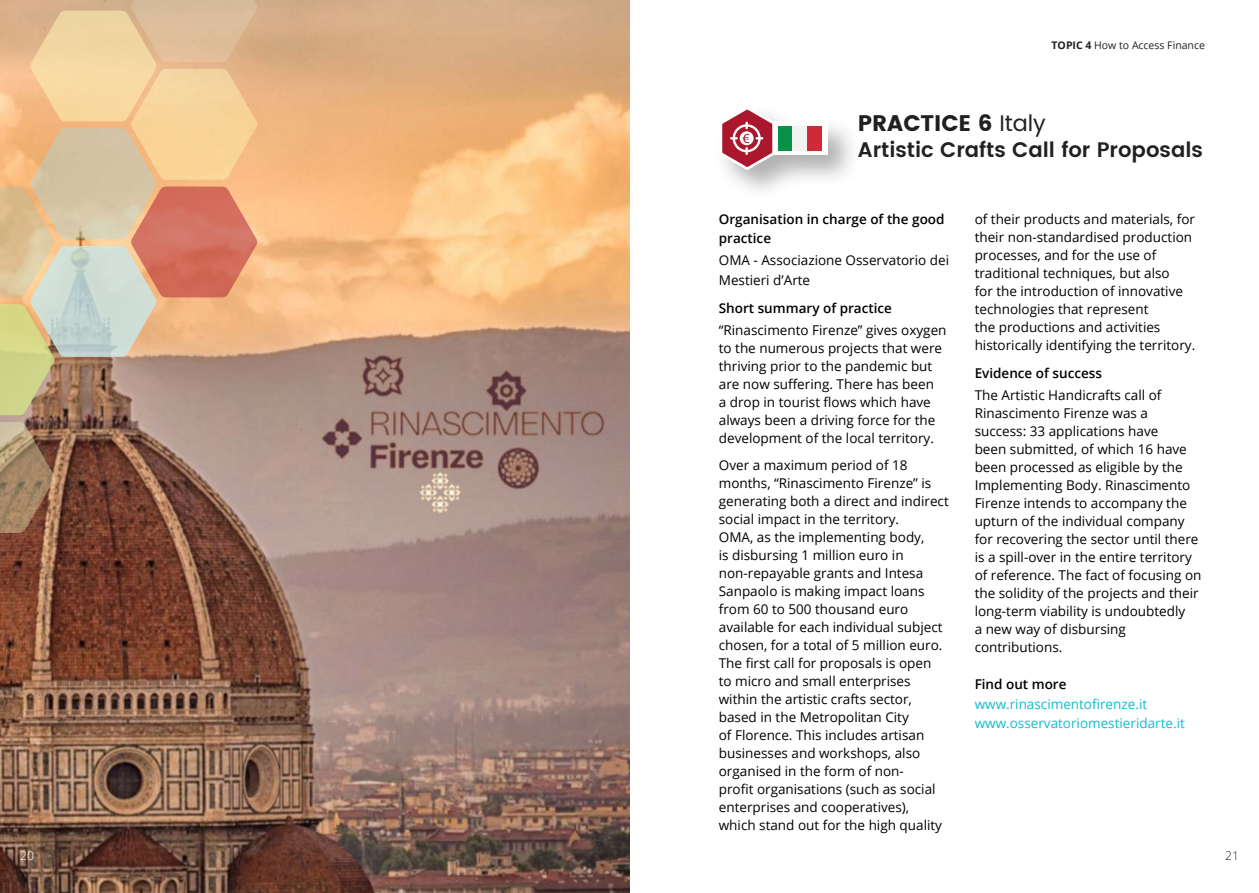
<style>
.page{position:relative;width:1259px;height:893px;background:#fff}
.page>*{position:absolute;margin:0;border:0;box-sizing:border-box;transform-origin:0 0}
.t1{font:22.5px "Poppins";color:#221f1f}
.t2{font:600 21px "Poppins";color:#221f1f}
.t3{font:13.5px/18px "Open Sans";color:#000}
.t4{font:600 13.5px/19.5px "Open Sans";color:#000}
.t5{font:13.5px/19.5px "Open Sans";color:#0ebdd0}
.t6{font:300 12px "Open Sans";color:#221f1f}
.t7{font:300 12px "Open Sans";color:#fff}
.t8{font:10.5px "Open Sans";color:#221f1f}
.s1{font-weight:700}
.s2{font-style:inherit}
</style>
<div class="page">
<div style="left:714px;top:103px;width:146px;height:98px;background:#221f1f;opacity:.35"></div>
<div style="left:774px;top:121px;width:53px;height:34px;background:#fff"></div>
<svg style="left:821px;top:126px;width:1px;height:25px"></svg>
<div style="left:778px;top:126px;width:15px;height:25px;background:#069246"></div>
<div style="left:793px;top:126px;width:14px;height:25px;background:#f2f2f1"></div>
<div style="left:807px;top:126px;width:14px;height:25px;background:#d02937"></div>
<img style="left:0;top:0;width:629px;height:893px">
<svg style="left:0;top:0;width:257px;height:415px;background:#dab791"></svg>
<svg style="left:0;top:422px;width:54px;height:111px;background:#9e7e61"></svg>
<svg style="left:718px;top:105px;width:59px;height:67px"></svg>
<p class="t7" style="left:20px;top:848px;width:15px">20</p>
<p class="t8" style="left:1051px;top:41px;width:155px"><span class="s1">TOPIC 4</span> How to Access Finance</p>
<h1 class="t1" style="left:858px;top:110px;width:189px">PRACTICE 6 <span class="s2">Italy</span></h1>
<h2 class="t2" style="left:858px;top:140px;width:346px">Artistic Crafts Call for Proposals</h2>
<p class="t4" style="left:719px;top:210px;width:227px">Organisation in charge of the good practice</p>
<p class="t3" style="left:719px;top:252px;width:232px;line-height:19.5px">OMA - Associazione Osservatorio dei<br>Mestieri d’Arte</p>
<p class="t4" style="left:719px;top:299px;width:175px">Short summary of practice</p>
<p class="t3" style="left:719px;top:322px;width:229px">“Rinascimento Firenze” gives oxygen to the numerous projects that were thriving prior to the pandemic but are now suffering. There has been<br>a drop in tourist flows which have always been a driving force for the development of the local territory.</p>
<p class="t3" style="left:719px;top:457px;width:231px">Over a maximum period of 18 months, “Rinascimento Firenze” is generating both a direct and indirect social impact in the territory.<br>OMA, as the implementing body,<br>is disbursing 1 million euro in non-repayable grants and Intesa Sanpaolo is making impact loans from 60 to 500 thousand euro available for each individual subject chosen, for a total of 5 million euro.<br>The first call for proposals is open<br>to micro and small enterprises within the artistic crafts sector, based in the Metropolitan City<br>of Florence. This includes artisan businesses and workshops, also organised in the form of non-<br>profit organisations (such as social enterprises and cooperatives), which stand out for the high quality</p>
<p class="t3" style="left:974px;top:211px;width:222px">of their products and materials, for their non-standardised production processes, and for the use of traditional techniques, but also<br>for the introduction of innovative technologies that represent<br>the productions and activities historically identifying the territory.</p>
<p class="t4" style="left:974px;top:364px;width:129px">Evidence of success</p>
<p class="t3" style="left:974px;top:387px;width:228px">The Artistic Handicrafts call of<br>Rinascimento Firenze was a success: 33 applications have<br>been submitted, of which 16 have been processed as eligible by the<br>Implementing Body. Rinascimento<br>Firenze intends to accompany the upturn of the individual company for recovering the sector until there is a spill-over in the entire territory of reference. The fact of focusing on the solidity of the projects and their long-term viability is undoubtedly<br>a new way of disbursing contributions.</p>
<p class="t4" style="left:974px;top:676px;width:93px">Find out more</p>
<p class="t5" style="left:974px;top:694px;width:212px">www.rinascimentofirenze.it www.osservatoriomestieridarte.it</p>
<p class="t6" style="left:1225px;top:848px;width:15px">21</p>
</div>
